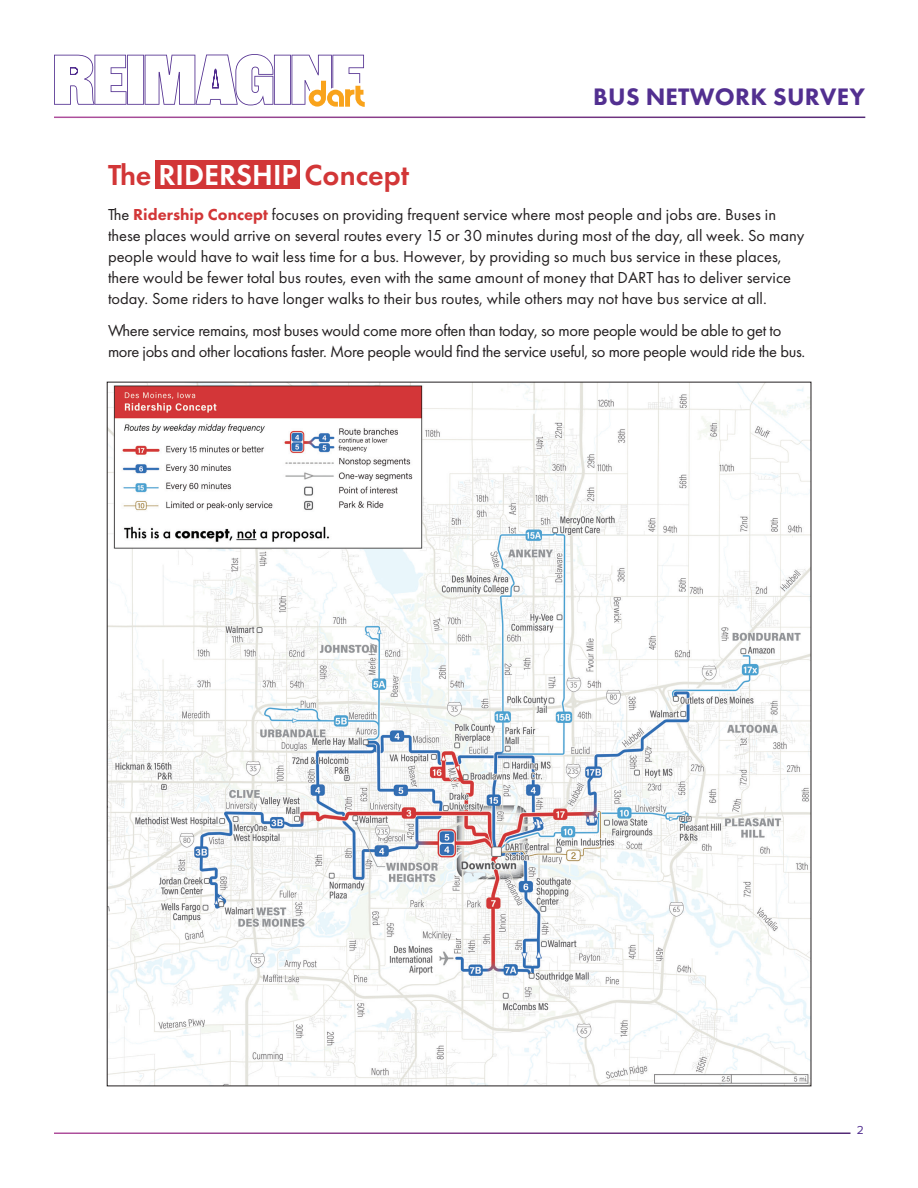
<style>
.page{position:relative;width:918px;height:1188px;background:#fff}
.page>*{position:absolute;margin:0;border:0;box-sizing:border-box;transform-origin:0 0}
.t1{font:600 30px "Futura PT";color:#d23637}
.t2{font:800 24.75px "Futura PT";letter-spacing:.01em;color:#522f90}
.t3{font:16.5px/21px "Futura PT";color:#231f20}
.t4{font:16.5px/21px "Futura PT";letter-spacing:-.02em;color:#231f20}
.t5{font:12px "Proxima Nova";color:#522f90}
.s1{color:#fff}
.s2{font-weight:800;color:#d23637}
</style>
<div class="page">
<svg style="left:54px;top:54px;width:311px;height:53px"></svg>
<div style="left:156px;top:160px;width:144px;height:29px;background:#d23637"></div>
<img style="left:109px;top:384px;width:700px;height:700px">
<h1 class="t1" style="left:108px;top:156px;width:303px">The <span class="s1">RIDERSHIP</span> Concept</h1>
<h2 class="t2" style="left:593px;top:81px;width:273px">BUS NETWORK SURVEY</h2>
<p class="t3" style="left:108px;top:204px;width:698px">The <span class="s2">Ridership Concept</span> focuses on providing frequent service where most people and jobs are. Buses in these places would arrive on several routes every 15 or 30 minutes during most of the day, all week. So many people would have to wait less time for a bus. However, by providing so much bus service in these places, there would be fewer total bus routes, even with the same amount of money that DART has to deliver service today. Some riders to have longer walks to their bus routes, while others may not have bus service at all.</p>
<p class="t4" style="left:108px;top:320px;width:699px">Where service remains, most buses would come more often than today, so more people would be able to get to more jobs and other locations faster. More people would find the service useful, so more people would ride the bus.</p>
<p class="t5" style="left:857px;top:1121px;width:9px">2</p>
</div>
